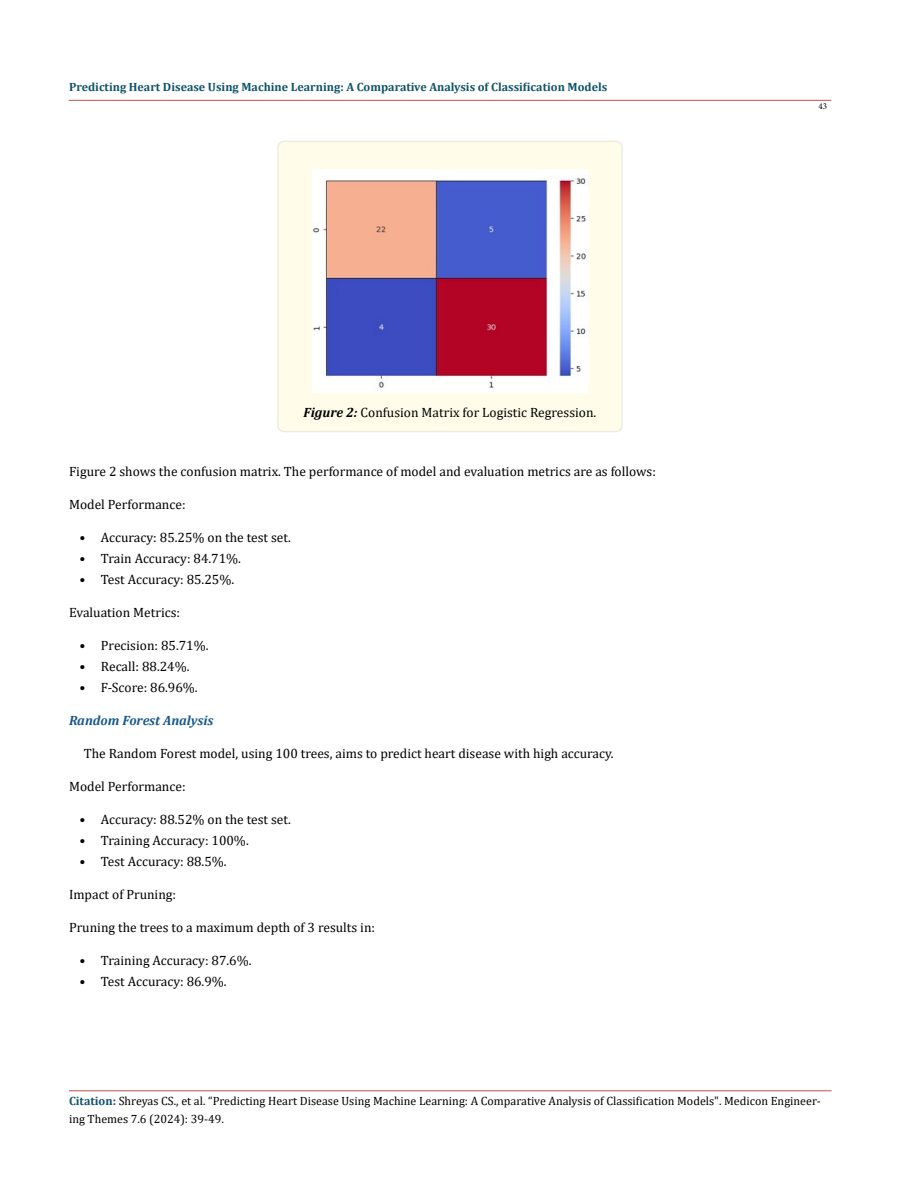
<style>
.page{position:relative;width:900px;height:1188px;background:#fff}
.page>*{position:absolute;margin:0;border:0;box-sizing:border-box;transform-origin:0 0}
.t1{font:13.5px "Cambria";color:#000}
.t2{font:italic 700 13.5px "Cambria";color:#15588c}
.t3{font:12px/18px "Cambria";color:#000}
.t4{font:700 12px "Cambria";color:#0e536a}
.t5{font:9px "Minion Pro";color:#000}
.s1{font-weight:700;font-style:italic}
.s2{font-weight:700;color:#0e536a}
.s3{font-weight:700;color:#173e88}
</style>
<div class="page">
<hr style="left:69px;top:1091px;width:763px;height:1px;background:#c0504d">
<hr style="left:69px;top:100px;width:762px;height:1px;background:#c0504d">
<div style="left:278px;top:141px;width:344px;height:291px;background:#fffde9;border-radius:6px"></div>
<div style="left:277px;top:141px;width:346px;height:291px;border:2px solid #eeece1;border-radius:6px"></div>
<img style="left:313px;top:170px;width:274px;height:222px">
<p class="t4" style="left:69px;top:79px;width:540px">Predicting Heart Disease Using Machine Learning: A Comparative Analysis of Classification Models</p>
<p class="t1" style="left:304px;top:405px;width:294px"><span class="s1">Figure 2:</span> Confusion Matrix for Logistic Regression.</p>
<p class="t1" style="left:69px;top:464px;width:588px">Figure 2 shows the confusion matrix. The performance of model and evaluation metrics are as follows:</p>
<p class="t1" style="left:69px;top:497px;width:118px">Model Performance:</p>
<p class="t1" style="left:80px;top:530px;width:213px">• Accuracy: 85.25% on the test set.</p>
<p class="t1" style="left:80px;top:551px;width:163px">• Train Accuracy: 84.71%.</p>
<p class="t1" style="left:80px;top:572px;width:156px">• Test Accuracy: 85.25%.</p>
<p class="t1" style="left:69px;top:605px;width:113px">Evaluation Metrics:</p>
<p class="t1" style="left:80px;top:638px;width:130px">• Precision: 85.71%.</p>
<p class="t1" style="left:80px;top:659px;width:111px">• Recall: 88.24%.</p>
<p class="t1" style="left:80px;top:680px;width:120px">• F-Score: 86.96%.</p>
<p class="t2" style="left:69px;top:711px;width:146px">Random Forest Analysis</p>
<p class="t1" style="left:84px;top:746px;width:531px">The Random Forest model, using 100 trees, aims to predict heart disease with high accuracy.</p>
<p class="t1" style="left:69px;top:779px;width:118px">Model Performance:</p>
<p class="t1" style="left:80px;top:812px;width:213px">• Accuracy: 88.52% on the test set.</p>
<p class="t1" style="left:80px;top:833px;width:171px">• Training Accuracy: 100%.</p>
<p class="t1" style="left:80px;top:854px;width:149px">• Test Accuracy: 88.5%.</p>
<p class="t1" style="left:69px;top:887px;width:109px">Impact of Pruning:</p>
<p class="t1" style="left:69px;top:920px;width:308px">Pruning the trees to a maximum depth of 3 results in:</p>
<p class="t1" style="left:80px;top:953px;width:173px">• Training Accuracy: 87.6%.</p>
<p class="t1" style="left:80px;top:974px;width:149px">• Test Accuracy: 86.9%.</p>
<p class="t5" style="left:818px;top:100px;width:10px">43</p>
<p class="t3" style="left:69px;top:1092px;width:753px"><span class="s2">Citation</span><span class="s3">:</span> Shreyas CS., et al. “Predicting Heart Disease Using Machine Learning: A Comparative Analysis of Classification Models". Medicon Engineer&shy;ing Themes 7.6 (2024): 39-49.</p>
</div>
